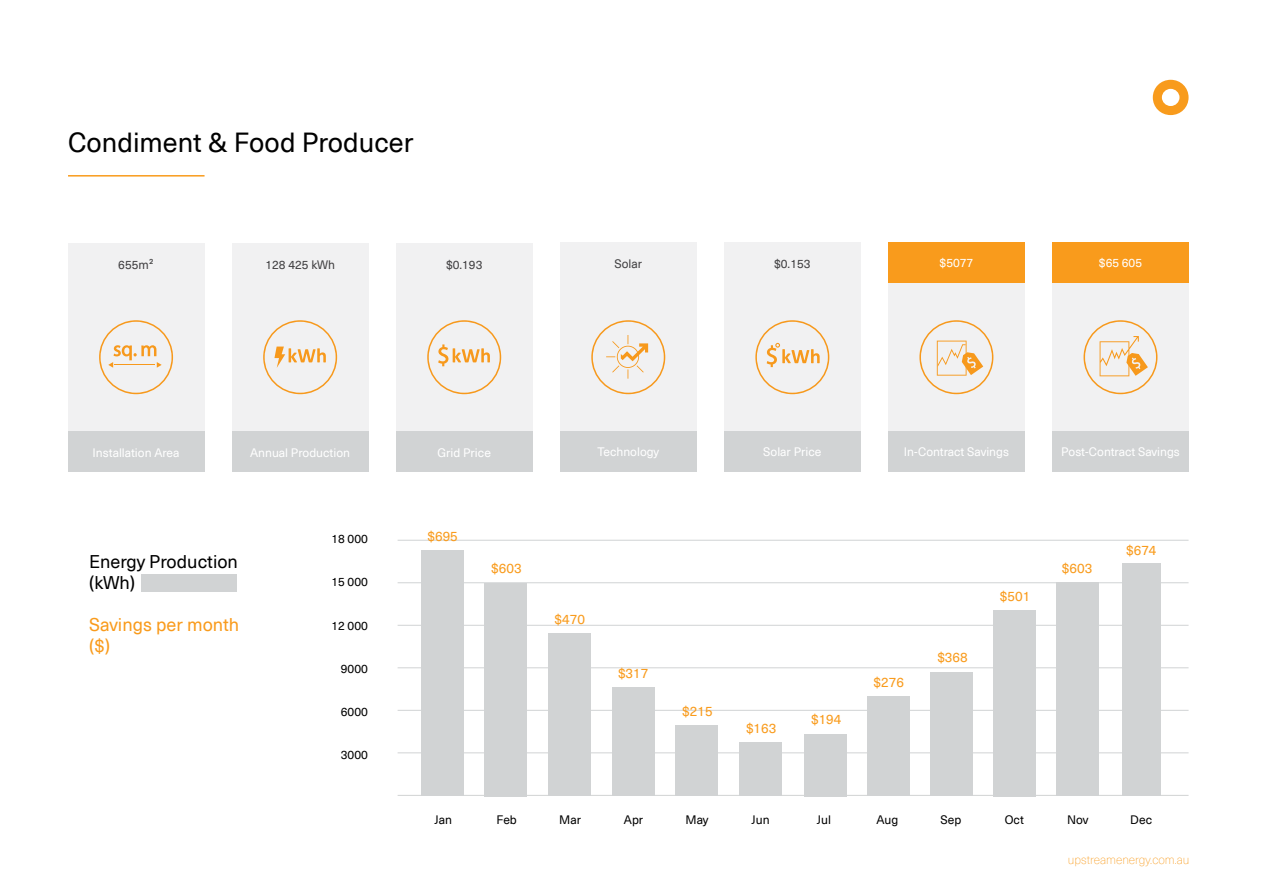
<style>
.page{position:relative;width:1263px;height:893px;background:#fff}
.page>*{position:absolute;margin:0;border:0;box-sizing:border-box;transform-origin:0 0}
.t1{font:27px "Neue Haas Unica W1 G";color:#000}
.t2{font:18px/21px "Neue Haas Unica W1 G";color:#000}
.t3{font:18px/21px "Neue Haas Unica W1 G";color:#f99b1c}
.t4{font:13.5px "Neue Haas Unica W1 G";color:#f99b1c}
.t5{font:12px "Neue Haas Unica W1 G";color:#fff}
.t6{font:12px "Neue Haas Unica W1 G";color:#000}
.t7{font:12px "Neue Haas Unica W1 G";color:#414042}
.t8{font:100 12px "Neue Haas Unica W1 G";color:#f99b1c}
.s1{font-family:"Aktiv Grotesk"}
</style>
<div class="page">
<div style="left:68px;top:283px;width:136px;height:149px;background:#f1f1f2"></div>
<svg style="left:99px;top:320px;width:74px;height:74px"></svg>
<hr style="left:68px;top:175px;width:137px;height:2px;background:#f99b1c">
<div style="left:232px;top:283px;width:136px;height:149px;background:#f1f1f2"></div>
<svg style="left:263px;top:320px;width:74px;height:74px"></svg>
<div style="left:396px;top:283px;width:136px;height:149px;background:#f1f1f2"></div>
<svg style="left:427px;top:320px;width:74px;height:74px"></svg>
<div style="left:560px;top:283px;width:136px;height:149px;background:#f1f1f2"></div>
<svg style="left:591px;top:320px;width:74px;height:74px"></svg>
<div style="left:724px;top:283px;width:136px;height:149px;background:#f1f1f2"></div>
<svg style="left:755px;top:320px;width:74px;height:74px"></svg>
<div style="left:888px;top:283px;width:136px;height:149px;background:#f1f1f2"></div>
<svg style="left:919px;top:320px;width:74px;height:74px"></svg>
<div style="left:1052px;top:283px;width:136px;height:149px;background:#f1f1f2"></div>
<svg style="left:1083px;top:320px;width:74px;height:74px"></svg>
<div style="left:68px;top:432px;width:136px;height:40px;background:#d1d3d4"></div>
<div style="left:232px;top:432px;width:136px;height:40px;background:#d1d3d4"></div>
<div style="left:396px;top:432px;width:136px;height:40px;background:#d1d3d4"></div>
<div style="left:560px;top:432px;width:136px;height:40px;background:#d1d3d4"></div>
<div style="left:724px;top:432px;width:136px;height:40px;background:#d1d3d4"></div>
<div style="left:888px;top:432px;width:136px;height:40px;background:#d1d3d4"></div>
<div style="left:1052px;top:432px;width:136px;height:40px;background:#d1d3d4"></div>
<div style="left:68px;top:243px;width:136px;height:42px;background:#f1f1f2"></div>
<div style="left:232px;top:243px;width:136px;height:42px;background:#f1f1f2"></div>
<div style="left:396px;top:243px;width:136px;height:42px;background:#f1f1f2"></div>
<div style="left:560px;top:242px;width:136px;height:43px;background:#f1f1f2"></div>
<div style="left:724px;top:242px;width:136px;height:43px;background:#f1f1f2"></div>
<div style="left:888px;top:242px;width:136px;height:40px;background:#f99b1c"></div>
<div style="left:1052px;top:242px;width:136px;height:40px;background:#f99b1c"></div>
<div style="left:1122px;top:563px;width:38px;height:233px;background:#d1d3d4"></div>
<div style="left:993px;top:610px;width:42px;height:186px;background:#d1d3d4"></div>
<div style="left:1056px;top:583px;width:42px;height:213px;background:#d1d3d4"></div>
<hr style="left:398px;top:625px;width:790px;height:1px;background:#d1d3d4">
<hr style="left:398px;top:667px;width:790px;height:1px;background:#d1d3d4">
<hr style="left:398px;top:710px;width:790px;height:1px;background:#d1d3d4">
<hr style="left:398px;top:753px;width:790px;height:1px;background:#d1d3d4">
<hr style="left:398px;top:795px;width:790px;height:1px;background:#d1d3d4">
<hr style="left:398px;top:540px;width:790px;height:1px;background:#d1d3d4">
<hr style="left:398px;top:582px;width:790px;height:1px;background:#d1d3d4">
<div style="left:930px;top:672px;width:43px;height:124px;background:#d1d3d4"></div>
<div style="left:142px;top:574px;width:95px;height:17px;background:#d1d3d4"></div>
<svg style="left:1153px;top:80px;width:35px;height:35px"></svg>
<div style="left:421px;top:551px;width:42px;height:245px;background:#d1d3d4"></div>
<div style="left:485px;top:583px;width:42px;height:213px;background:#d1d3d4"></div>
<div style="left:548px;top:634px;width:43px;height:162px;background:#d1d3d4"></div>
<div style="left:612px;top:688px;width:42px;height:108px;background:#d1d3d4"></div>
<div style="left:676px;top:726px;width:42px;height:70px;background:#d1d3d4"></div>
<div style="left:739px;top:743px;width:43px;height:53px;background:#d1d3d4"></div>
<div style="left:804px;top:734px;width:43px;height:62px;background:#d1d3d4"></div>
<div style="left:867px;top:696px;width:42px;height:100px;background:#d1d3d4"></div>
<h1 class="t1" style="left:68px;top:122px;width:347px">Condiment &amp; Food Producer</h1>
<p class="t7" style="left:118px;top:255px;width:37px">655m<span class="s1">2</span></p>
<p class="t7" style="left:265px;top:255px;width:71px">128 425 kWh</p>
<p class="t7" style="left:446px;top:255px;width:38px">$0.193</p>
<p class="t7" style="left:614px;top:255px;width:29px">Solar</p>
<p class="t7" style="left:774px;top:255px;width:38px">$0.153</p>
<p class="t5" style="left:939px;top:254px;width:35px">$5077</p>
<p class="t5" style="left:1099px;top:254px;width:45px">$65 605</p>
<p class="t5" style="left:93px;top:443px;width:88px">Installation Area</p>
<p class="t5" style="left:250px;top:443px;width:101px">Annual Production</p>
<p class="t5" style="left:437px;top:443px;width:55px">Grid Price</p>
<p class="t5" style="left:597px;top:443px;width:63px">Technology</p>
<p class="t5" style="left:763px;top:443px;width:60px">Solar Price</p>
<p class="t5" style="left:904px;top:443px;width:107px">In-Contract Savings</p>
<p class="t5" style="left:1061px;top:443px;width:120px">Post-Contract Savings</p>
<h2 class="t2" style="left:89px;top:550px;width:150px">Energy Production (kWh)</h2>
<h2 class="t3" style="left:89px;top:613px;width:151px">Savings per month ($)</h2>
<p class="t6" style="left:331px;top:530px;width:38px">18 000</p>
<p class="t6" style="left:331px;top:573px;width:38px">15 000</p>
<p class="t6" style="left:331px;top:617px;width:38px">12 000</p>
<p class="t6" style="left:341px;top:660px;width:28px">9000</p>
<p class="t6" style="left:341px;top:703px;width:28px">6000</p>
<p class="t6" style="left:341px;top:746px;width:28px">3000</p>
<p class="t4" style="left:427px;top:526px;width:32px">$695</p>
<p class="t4" style="left:491px;top:559px;width:32px">$603</p>
<p class="t4" style="left:555px;top:609px;width:32px">$470</p>
<p class="t4" style="left:618px;top:663px;width:32px">$317</p>
<p class="t4" style="left:682px;top:702px;width:32px">$215</p>
<p class="t4" style="left:746px;top:718px;width:32px">$163</p>
<p class="t4" style="left:811px;top:709px;width:32px">$194</p>
<p class="t4" style="left:873px;top:672px;width:32px">$276</p>
<p class="t4" style="left:937px;top:648px;width:32px">$368</p>
<p class="t4" style="left:1000px;top:586px;width:32px">$501</p>
<p class="t4" style="left:1062px;top:558px;width:32px">$603</p>
<p class="t4" style="left:1126px;top:540px;width:32px">$674</p>
<p class="t6" style="left:434px;top:811px;width:19px">Jan</p>
<p class="t6" style="left:497px;top:811px;width:22px">Feb</p>
<p class="t6" style="left:559px;top:811px;width:23px">Mar</p>
<p class="t6" style="left:624px;top:811px;width:21px">Apr</p>
<p class="t6" style="left:685px;top:811px;width:25px">May</p>
<p class="t6" style="left:751px;top:811px;width:20px">Jun</p>
<p class="t6" style="left:817px;top:811px;width:16px">Jul</p>
<p class="t6" style="left:876px;top:811px;width:23px">Aug</p>
<p class="t6" style="left:940px;top:811px;width:22px">Sep</p>
<p class="t6" style="left:1005px;top:811px;width:21px">Oct</p>
<p class="t6" style="left:1067px;top:811px;width:23px">Nov</p>
<p class="t6" style="left:1130px;top:811px;width:23px">Dec</p>
<p class="t8" style="left:1068px;top:851px;width:123px">upstreamenergy.com.au</p>
</div>
